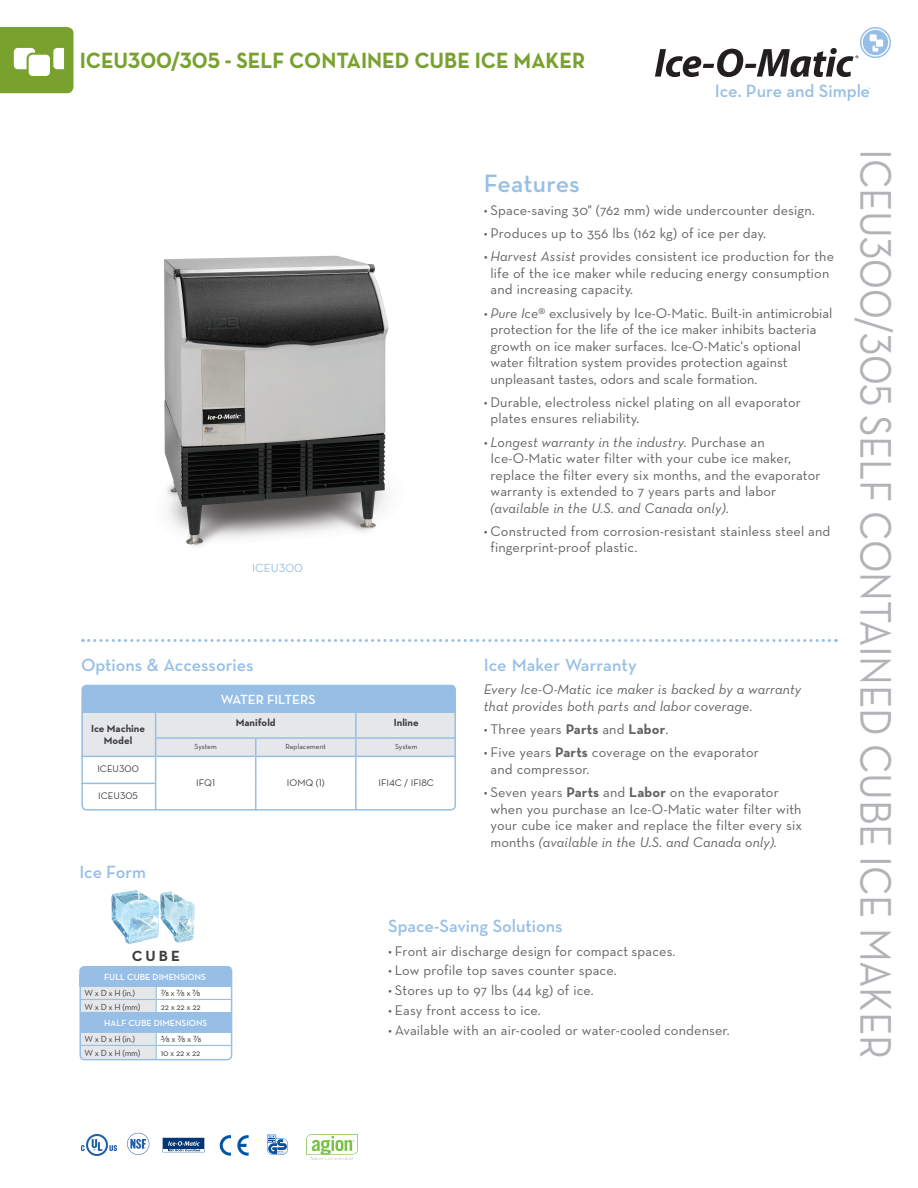
<style>
.page{position:relative;width:918px;height:1188px;background:#fff}
.page>*{position:absolute;margin:0;border:0;box-sizing:border-box;transform-origin:0 0}
.VERT_HEAD{font:45px "Neutraface Text";letter-spacing:-.01em;color:#b2b3b7;scale:.9 1}
.t1{font:600 25.5px "Neutraface Text";letter-spacing:.005em;color:#97bfe6}
.t2{font:700 22.5px "Neutraface Text";color:#78a22d;scale:.95 1}
.t3{font:600 18.15px "Neutraface Text";color:#97bfe6}
._3-Bod-Bull{font:600 18px "Neutraface Text";color:#97bfe6}
.BODY_COPY{font:600 18px "Neutraface Text";letter-spacing:.005em;color:#97bfe6}
.t4{font:700 15px "Neutraface Text";color:#3e3e3f}
.t5{font:14.25px/16.5px "Neutraface Text";letter-spacing:.01em;color:#636366}
.BODY_COPY-2{font:14.25px/16.5px "Neutraface Text Book Italic Alt";letter-spacing:.01em;color:#636366}
.t6{font:600 13.5px "Neutraface Text";color:#fff}
.t7{font:12px "Neutraface Text";color:#97bfe6}
.t8{font:700 10.5px/12px "Neutraface Text";color:#3e3e3f;text-align:center}
.t9{font:9.75px "Neutraface Text";color:#3e3e3f}
.t10{font:9px "Neutraface Text";letter-spacing:-.025em;color:#3e3e3f}
.t11{font:600 9px "Neutraface Text";color:#fff}
.t12{font:7.5px "Neutraface Text";letter-spacing:-.005em;color:#3e3e3f}
.s1{font-family:"Neutraface Text Book Italic Alt"}
.s2{font-weight:700}
.s3{font-style:italic}
</style>
<div class="page">
<img style="left:164px;top:255px;width:225px;height:292px">
<svg style="left:0;top:27px;width:74px;height:66px"></svg>
<div style="left:863px;top:30px;width:25px;height:25px;background:#97bfe6;border-radius:50%"></div>
<svg style="left:873px;top:46px;width:5px;height:6px"></svg>
<div style="left:875px;top:39px;width:9px;height:8px;background:#fff;border-radius:2px"></div>
<div style="left:875px;top:38px;width:10px;height:10px;border:1px solid #97bfe6;border-radius:2px"></div>
<div style="left:870px;top:34px;width:7px;height:7px;background:#fff"></div>
<div style="left:860px;top:27px;width:31px;height:31px;border:2px solid #97bfe6;border-radius:50%"></div>
<svg style="left:655px;top:48px;width:203px;height:29px"></svg>
<img style="left:306px;top:1134px;width:51px;height:26px">
<img style="left:82px;top:1135px;width:34px;height:21px">
<img style="left:127px;top:1133px;width:23px;height:22px">
<svg style="left:163px;top:1138px;width:41px;height:14px"></svg>
<svg style="left:220px;top:1135px;width:11px;height:21px"></svg>
<svg style="left:237px;top:1135px;width:12px;height:21px"></svg>
<svg style="left:267px;top:1135px;width:21px;height:20px"></svg>
<svg style="left:89px;top:639px;width:748px;height:3px"></svg>
<svg style="left:84px;top:713px;width:369px;height:95px"></svg>
<hr style="left:356px;top:756px;width:100px;height:1px;background:#97bfe6">
<hr style="left:355px;top:757px;width:2px;height:26px;background:#97bfe6">
<hr style="left:355px;top:783px;width:2px;height:27px;background:#97bfe6">
<div style="left:82px;top:686px;width:374px;height:27px;background:#97bfe6;border-radius:4px"></div>
<img style="left:111px;top:890px;width:48px;height:54px">
<img style="left:160px;top:891px;width:35px;height:52px">
<div style="left:79px;top:967px;width:152px;height:13px;background:#97bfe6;border-radius:4px"></div>
<div style="left:80px;top:975px;width:151px;height:12px;background:#97bfe6"></div>
<svg style="left:79px;top:986px;width:153px;height:75px"></svg>
<div style="left:80px;top:966px;width:152px;height:94px;border:2px solid #97bfe6;border-radius:4px"></div>
<div style="left:81px;top:685px;width:375px;height:126px;border:2px solid #97bfe6;border-radius:4px"></div>
<p class="t2" style="left:80px;top:46px;width:534px">ICEU300/305 - SELF CONTAINED CUBE ICE MAKER</p>
<p class="t3" style="left:715px;top:79px;width:157px">Ice. Pure and Simple</p>
<p class="t7" style="left:252px;top:560px;width:53px">ICEU300</p>
<p class="_3-Bod-Bull" style="left:81px;top:654px;width:174px">Options &amp; Accessories</p>
<p class="t8" style="left:91px;top:722px;width:55px">Ice Machine<br>Model</p>
<p class="t9" style="left:97px;top:762px;width:43px">ICEU300</p>
<p class="t9" style="left:98px;top:790px;width:41px">ICEU305</p>
<p class="_3-Bod-Bull" style="left:80px;top:860px;width:68px">Ice Form</p>
<p class="t6" style="left:221px;top:691px;width:96px">WATER FILTERS</p>
<p class="t8" style="left:236px;top:717px;width:41px">Manifold</p>
<p class="t8" style="left:394px;top:717px;width:27px">Inline</p>
<p class="t12" style="left:195px;top:742px;width:24px">System</p>
<p class="t12" style="left:285px;top:742px;width:42px">Replacement</p>
<p class="t12" style="left:395px;top:742px;width:24px">System</p>
<p class="t9" style="left:196px;top:776px;width:20px">IFQ1</p>
<p class="t9" style="left:287px;top:776px;width:39px">IOMQ (1)</p>
<p class="t9" style="left:379px;top:776px;width:57px">IFI4C / IFI8C</p>
<p class="t1" style="left:484px;top:167px;width:98px">Features</p>
<p class="t5" style="left:484px;top:202px;width:332px">• Space-saving 30" (762 mm) wide undercounter design.</p>
<p class="t5" style="left:484px;top:225px;width:284px">• Produces up to 356 lbs (162 kg) of ice per day.</p>
<p class="t5" style="left:491px;top:248px;width:345px;text-indent:-7px"><span class="s1">• Harvest Assist</span> provides consistent ice production for the life of the ice maker while reducing energy consumption and increasing capacity.</p>
<p class="t5" style="left:491px;top:304px;width:343px;text-indent:-7px"><span class="s1">• Pure Ice</span>® exclusively by Ice-O-Matic. Built-in antimicrobial protection for the life of the ice maker inhibits bacteria growth on ice maker surfaces. Ice-O-Matic's optional water filtration system provides protection against unpleasant tastes, odors and scale formation.</p>
<p class="t5" style="left:491px;top:394px;width:312px;text-indent:-7px">• Durable, electroless nickel plating on all evaporator plates ensures reliability.</p>
<p class="t5" style="left:491px;top:433px;width:332px;text-indent:-7px"><span class="s1">• Longest warranty in the industry.</span> Purchase an Ice-O-Matic water filter with your cube ice maker, replace the filter every six months, and the evaporator warranty is extended to 7 years parts and labor <span class="s1">(available in the U.S. and Canada only)</span>.</p>
<p class="t5" style="left:491px;top:523px;width:341px;text-indent:-7px">• Constructed from corrosion-resistant stainless steel and fingerprint-proof plastic.</p>
<p class="BODY_COPY" style="left:484px;top:654px;width:154px">Ice Maker Warranty</p>
<p class="BODY_COPY-2" style="left:484px;top:681px;width:319px">Every Ice-O-Matic ice maker is backed by a warranty that provides both parts and labor coverage.</p>
<p class="t5" style="left:484px;top:721px;width:186px">• Three years <span class="s2">Parts</span> and <span class="s2">Labor</span>.</p>
<p class="t5" style="left:491px;top:744px;width:270px;text-indent:-7px">• Five years <span class="s2">Parts</span> coverage on the evaporator and compressor.</p>
<p class="t5" style="left:491px;top:784px;width:313px;text-indent:-7px">• Seven years <span class="s2">Parts</span> and <span class="s2">Labor</span> on the evaporator when you purchase an Ice-O-Matic water filter with your cube ice maker and replace the filter every six months <span class="s1">(available in the U.S. and Canada only)</span><span class="s3">.</span></p>
<p class="t4" style="left:132px;top:946px;width:50px">CUBE</p>
<p class="t11" style="left:104px;top:972px;width:103px">FULL CUBE DIMENSIONS</p>
<p class="t10" style="left:85px;top:988px;width:52px">W x D x H (in.)</p>
<p class="t10" style="left:161px;top:988px;width:41px">7/8 x 7/8 x 7/8</p>
<p class="t10" style="left:85px;top:1001px;width:57px">W x D x H (mm)</p>
<p class="t10" style="left:161px;top:1001px;width:41px">22 x 22 x 22</p>
<p class="t11" style="left:104px;top:1017px;width:105px">HALF CUBE DIMENSIONS</p>
<p class="t10" style="left:85px;top:1034px;width:52px">W x D x H (in.)</p>
<p class="t10" style="left:161px;top:1034px;width:42px">3/8 x 7/8 x 7/8</p>
<p class="t10" style="left:85px;top:1047px;width:57px">W x D x H (mm)</p>
<p class="t10" style="left:161px;top:1047px;width:41px">10 x 22 x 22</p>
<p class="_3-Bod-Bull" style="left:388px;top:915px;width:176px">Space-Saving Solutions</p>
<p class="t5" style="left:388px;top:942px;width:289px">• Front air discharge design for compact spaces.</p>
<p class="t5" style="left:388px;top:962px;width:230px">• Low profile top saves counter space.</p>
<p class="t5" style="left:388px;top:982px;width:207px">• Stores up to 97 lbs (44 kg) of ice.</p>
<p class="t5" style="left:388px;top:1002px;width:154px">• Easy front access to ice.</p>
<p class="t5" style="left:388px;top:1022px;width:343px">• Available with an air-cooled or water-cooled condenser.</p>
<p class="VERT_HEAD" style="left:904px;top:148px;width:1013px;rotate:90deg">ICEU300/305 SELF CONTAINED CUBE ICE MAKER</p>
</div>
